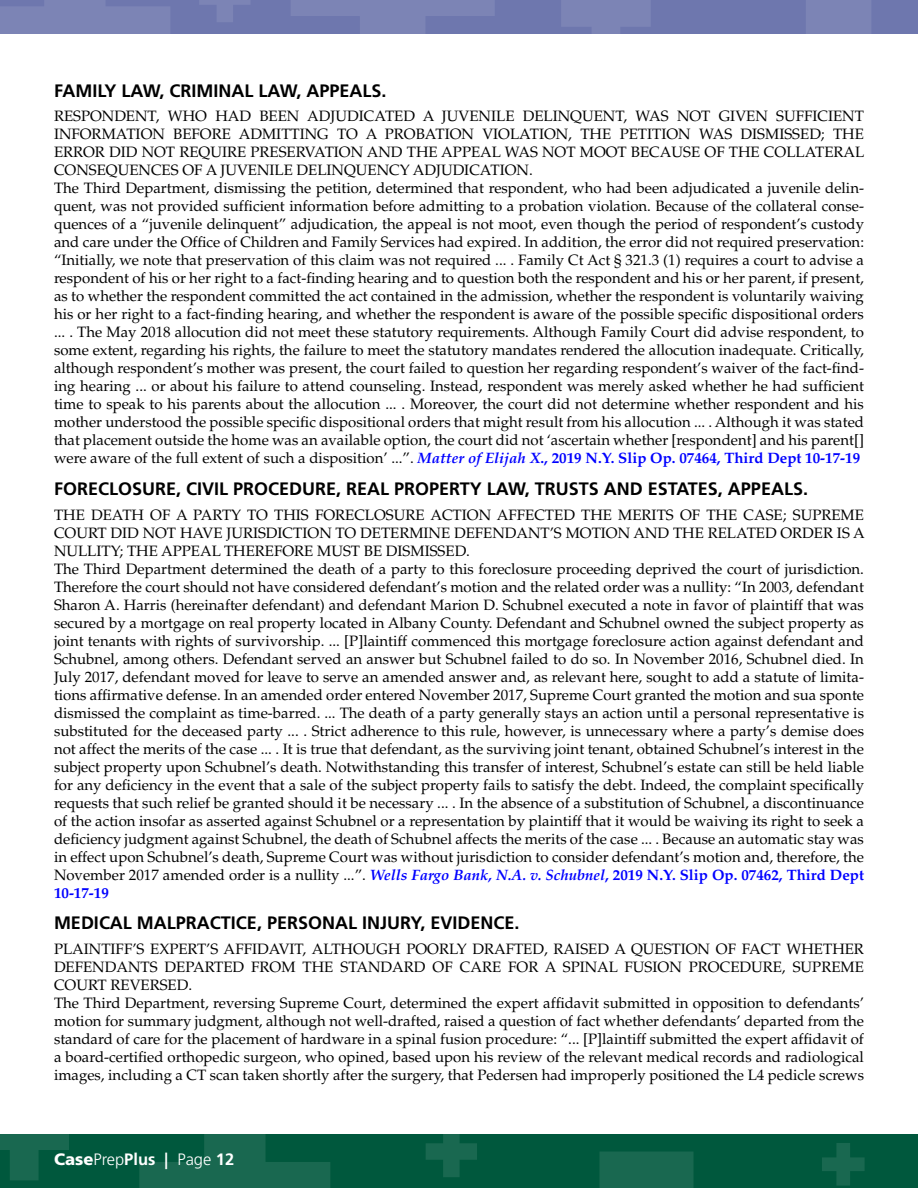
<style>
.page{position:relative;width:918px;height:1188px;background:#fff}
.page>*{position:absolute;margin:0;border:0;box-sizing:border-box;transform-origin:0 0}
.area_of_law{font:700 18px "Frutiger";color:#000}
.t1{font:300 16.5px "Frutiger";color:#fff}
.Body_Copy{font:15px/18px "Palatino";color:#000;text-align:justify}
.s1{font-weight:700;font-style:italic;color:#00f}
.s2{font-weight:700;color:#00f}
.s3{font-weight:900}
.s4{font-weight:700}
</style>
<div class="page">
<div style="left:0;top:0;width:918px;height:33px;background:#6e77ae"></div>
<div style="left:0;top:1134px;width:918px;height:54px;background:#00583d"></div>
<svg style="left:291px;top:0;width:204px;height:34px"></svg>
<svg style="left:737px;top:0;width:181px;height:34px"></svg>
<div style="left:599px;top:1152px;width:95px;height:36px;background:#196850"></div>
<svg style="left:561px;top:0;width:90px;height:34px"></svg>
<svg style="left:0;top:1134px;width:69px;height:46px"></svg>
<svg style="left:199px;top:0;width:51px;height:22px"></svg>
<svg style="left:426px;top:1134px;width:51px;height:43px"></svg>
<svg style="left:822px;top:1143px;width:43px;height:43px"></svg>
<svg style="left:0;top:0;width:170px;height:34px"></svg>
<svg style="left:139px;top:1134px;width:191px;height:54px"></svg>
<p class="area_of_law" style="left:54px;top:80px;width:334px">FAMILY LAW, CRIMINAL LAW, APPEALS.</p>
<p class="Body_Copy" style="left:54px;top:108px;width:812px">RESPONDENT, WHO HAD BEEN ADJUDICATED A JUVENILE DELINQUENT, WAS NOT GIVEN SUFFICIENT INFORMATION BEFORE ADMITTING TO A PROBATION VIOLATION, THE PETITION WAS DISMISSED; THE ERROR DID NOT REQUIRE PRESERVATION AND THE APPEAL WAS NOT MOOT BECAUSE OF THE COLLATERAL CONSEQUENCES OF A JUVENILE DELINQUENCY ADJUDICATION.</p>
<p class="Body_Copy" style="left:54px;top:180px;width:812px">The Third Department, dismissing the petition, determined that respondent, who had been adjudicated a juvenile delin&shy;quent, was not provided sufficient information before admitting to a probation violation. Because of the collateral conse&shy;quences of a “juvenile delinquent” adjudication, the appeal is not moot, even though the period of respondent’s custody and care under the Office of Children and Family Services had expired. In addition, the error did not required preservation: “Initially, we note that preservation of this claim was not required ... . Family Ct Act § 321.3 (1) requires a court to advise a respondent of his or her right to a fact-finding hearing and to question both the respondent and his or her parent, if present, as to whether the respondent committed the act contained in the admission, whether the respondent is voluntarily waiving his or her right to a fact-finding hearing, and whether the respondent is aware of the possible specific dispositional orders ... . The May 2018 allocution did not meet these statutory requirements. Although Family Court did advise respondent, to some extent, regarding his rights, the failure to meet the statutory mandates rendered the allocution inadequate. Critically, although respondent’s mother was present, the court failed to question her regarding respondent’s waiver of the fact-find&shy;ing hearing ... or about his failure to attend counseling. Instead, respondent was merely asked whether he had sufficient time to speak to his parents about the allocution ... . Moreover, the court did not determine whether respondent and his mother understood the possible specific dispositional orders that might result from his allocution ... . Although it was stated that placement outside the home was an available option, the court did not ‘ascertain whether [respondent] and his parent[] were aware of the full extent of such a disposition’ ...”. <span class="s1">Matter of Elijah X</span><span class="s2">., 2019 N.Y. Slip Op. 07464, Third Dept 10-17-19</span></p>
<p class="area_of_law" style="left:54px;top:478px;width:756px">FORECLOSURE, CIVIL PROCEDURE, REAL PROPERTY LAW, TRUSTS AND ESTATES, APPEALS.</p>
<p class="Body_Copy" style="left:54px;top:506px;width:812px">THE DEATH OF A PARTY TO THIS FORECLOSURE ACTION AFFECTED THE MERITS OF THE CASE; SUPREME COURT DID NOT HAVE JURISDICTION TO DETERMINE DEFENDANT’S MOTION AND THE RELATED ORDER IS A NULLITY; THE APPEAL THEREFORE MUST BE DISMISSED.</p>
<p class="Body_Copy" style="left:54px;top:560px;width:812px">The Third Department determined the death of a party to this foreclosure proceeding deprived the court of jurisdiction.<br>Therefore the court should not have considered defendant’s motion and the related order was a nullity: “In 2003, defendant Sharon A. Harris (hereinafter defendant) and defendant Marion D. Schubnel executed a note in favor of plaintiff that was secured by a mortgage on real property located in Albany County. Defendant and Schubnel owned the subject property as joint tenants with rights of survivorship. ... [P]laintiff commenced this mortgage foreclosure action against defendant and Schubnel, among others. Defendant served an answer but Schubnel failed to do so. In November 2016, Schubnel died. In July 2017, defendant moved for leave to serve an amended answer and, as relevant here, sought to add a statute of limita&shy;tions affirmative defense. In an amended order entered November 2017, Supreme Court granted the motion and sua sponte dismissed the complaint as time-barred. ... The death of a party generally stays an action until a personal representative is substituted for the deceased party ... . Strict adherence to this rule, however, is unnecessary where a party’s demise does not affect the merits of the case ... . It is true that defendant, as the surviving joint tenant, obtained Schubnel’s interest in the subject property upon Schubnel’s death. Notwithstanding this transfer of interest, Schubnel’s estate can still be held liable for any deficiency in the event that a sale of the subject property fails to satisfy the debt. Indeed, the complaint specifically requests that such relief be granted should it be necessary ... . In the absence of a substitution of Schubnel, a discontinuance of the action insofar as asserted against Schubnel or a representation by plaintiff that it would be waiving its right to seek a deficiency judgment against Schubnel, the death of Schubnel affects the merits of the case ... . Because an automatic stay was in effect upon Schubnel’s death, Supreme Court was without jurisdiction to consider defendant’s motion and, therefore, the November 2017 amended order is a nullity ...”. <span class="s1">Wells Fargo Bank, N.A. v. Schubnel</span><span class="s2">, 2019 N.Y. Slip Op. 07462, Third Dept 10-17-19</span></p>
<p class="area_of_law" style="left:54px;top:912px;width:467px">MEDICAL MALPRACTICE, PERSONAL INJURY, EVIDENCE.</p>
<p class="Body_Copy" style="left:54px;top:940px;width:812px">PLAINTIFF’S EXPERT’S AFFIDAVIT, ALTHOUGH POORLY DRAFTED, RAISED A QUESTION OF FACT WHETHER DEFENDANTS DEPARTED FROM THE STANDARD OF CARE FOR A SPINAL FUSION PROCEDURE, SUPREME COURT REVERSED.</p>
<p class="Body_Copy" style="left:54px;top:994px;width:812px">The Third Department, reversing Supreme Court, determined the expert affidavit submitted in opposition to defendants’ motion for summary judgment, although not well-drafted, raised a question of fact whether defendants’ departed from the standard of care for the placement of hardware in a spinal fusion procedure: “... [P]laintiff submitted the expert affidavit of a board-certified orthopedic surgeon, who opined, based upon his review of the relevant medical records and radiological images, including a CT scan taken shortly after the surgery, that Pedersen had improperly positioned the L4 pedicle screws</p>
<p class="t1" style="left:54px;top:1150px;width:182px"><span class="s3">Case</span>Prep<span class="s4">Plus |</span> Page <span class="s4">12</span></p>
</div>
